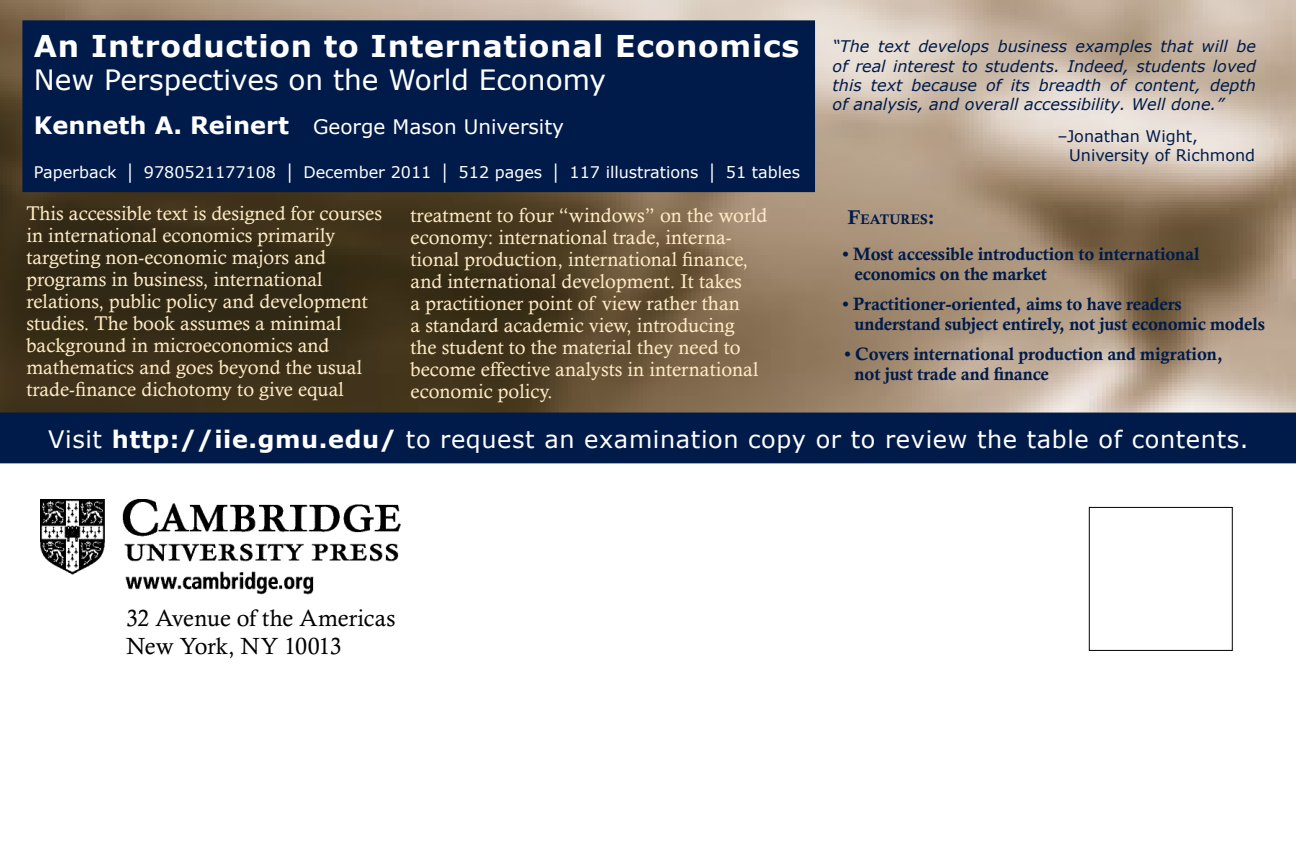
<style>
.page{position:relative;width:1296px;height:864px;background:#fff}
.page>*{position:absolute;margin:0;border:0;box-sizing:border-box;transform-origin:0 0}
.t1{font:700 30px "Verdana";letter-spacing:.025em;color:#fff}
.t2{font:28px "Verdana";color:#fff}
.t3{font:24px "Verdana";letter-spacing:.025em;color:#fff}
.t4{font:23.6px/28px "Calisto MT Std";letter-spacing:-.01em;color:#000}
.t5{font:20px/22px "Calisto MT Std";color:#ffebc5}
.t6{font:20px "Verdana";color:#fff}
.t7{font:700 18px/20px "Calisto MT Std";letter-spacing:-.01em;color:#001b49}
.t8{font:italic 16px/19.2px "Verdana";color:#001b49;text-align:justify}
.t9{font:16px "Verdana";color:#fff}
.t10{font:16px/19.2px "Verdana";color:#001b49}
.t11{font:700 14px "Calisto MT Std";color:#001b49}
.s1{font-weight:700;font-size:24px}
.s2{font-size:20px}
.s3{font-weight:700}
</style>
<div class="page">
<div style="left:1089px;top:507px;width:144px;height:144px;border:1px solid #000"></div>
<img style="left:0;top:0;width:1295px;height:413px">
<img style="left:40px;top:500px;width:361px;height:95px">
<div style="left:0;top:413px;width:1296px;height:50px;background:#001b49"></div>
<div style="left:22px;top:20px;width:793px;height:172px;background:#001b49;border:2px solid #001b49"></div>
<h1 class="t1" style="left:34px;top:24px;width:767px">An Introduction to International Economics</h1>
<h2 class="t2" style="left:34px;top:61px;width:574px">New Perspectives on the World Economy</h2>
<p class="t6" style="left:34px;top:113px;width:532px"><span class="s1">Kenneth A. Reinert</span> George Mason University</p>
<p class="t9" style="left:34px;top:161px;width:768px">Paperback │ 9780521177108 │ December 2011 │ 512 pages │ 117 illustrations │ 51 tables</p>
<p class="t5" style="left:26px;top:202px;width:357px">This accessible text is designed for courses in international economics primarily targeting non-economic majors and programs in business, international relations, public policy and development studies. The book assumes a minimal background in microeconomics and mathematics and goes beyond the usual trade-finance dichotomy to give equal</p>
<p class="t5" style="left:411px;top:204px;width:358px">treatment to four “windows” on the world economy: international trade, interna&shy;tional production, international finance, and international development. It takes<br>a practitioner point of view rather than<br>a standard academic view, introducing<br>the student to the material they need to become effective analysts in international economic policy.</p>
<p class="t11" style="left:848px;top:211px;width:88px"><span class="s2">F</span>EATURES<span class="s2">:</span></p>
<p class="t8" style="left:833px;top:37px;width:425px">“The text develops business examples that will be of real interest to students. Indeed, students loved this text because of its breadth of content, depth of analysis, and overall accessibility. Well done.”</p>
<p class="t10" style="left:1069px;top:126px;width:187px;text-indent:-12px">–Jonathan Wight,<br>University of Richmond</p>
<p class="t7" style="left:855px;top:243px;width:346px;text-indent:-12px">• Most accessible introduction to international economics on the market</p>
<p class="t7" style="left:855px;top:293px;width:412px;text-indent:-12px">• Practitioner-oriented, aims to have readers understand subject entirely, not just economic models</p>
<p class="t7" style="left:855px;top:343px;width:370px;text-indent:-10px">• Covers international production and migration, not just trade and finance</p>
<p class="t3" style="left:48px;top:423px;width:1202px">Visit <span class="s3">http://iie.gmu.edu/</span> to request an examination copy or to review the table of contents.</p>
<p class="t4" style="left:126px;top:604px;width:271px">32 Avenue of the Americas<br>New York, NY 10013</p>
</div>
